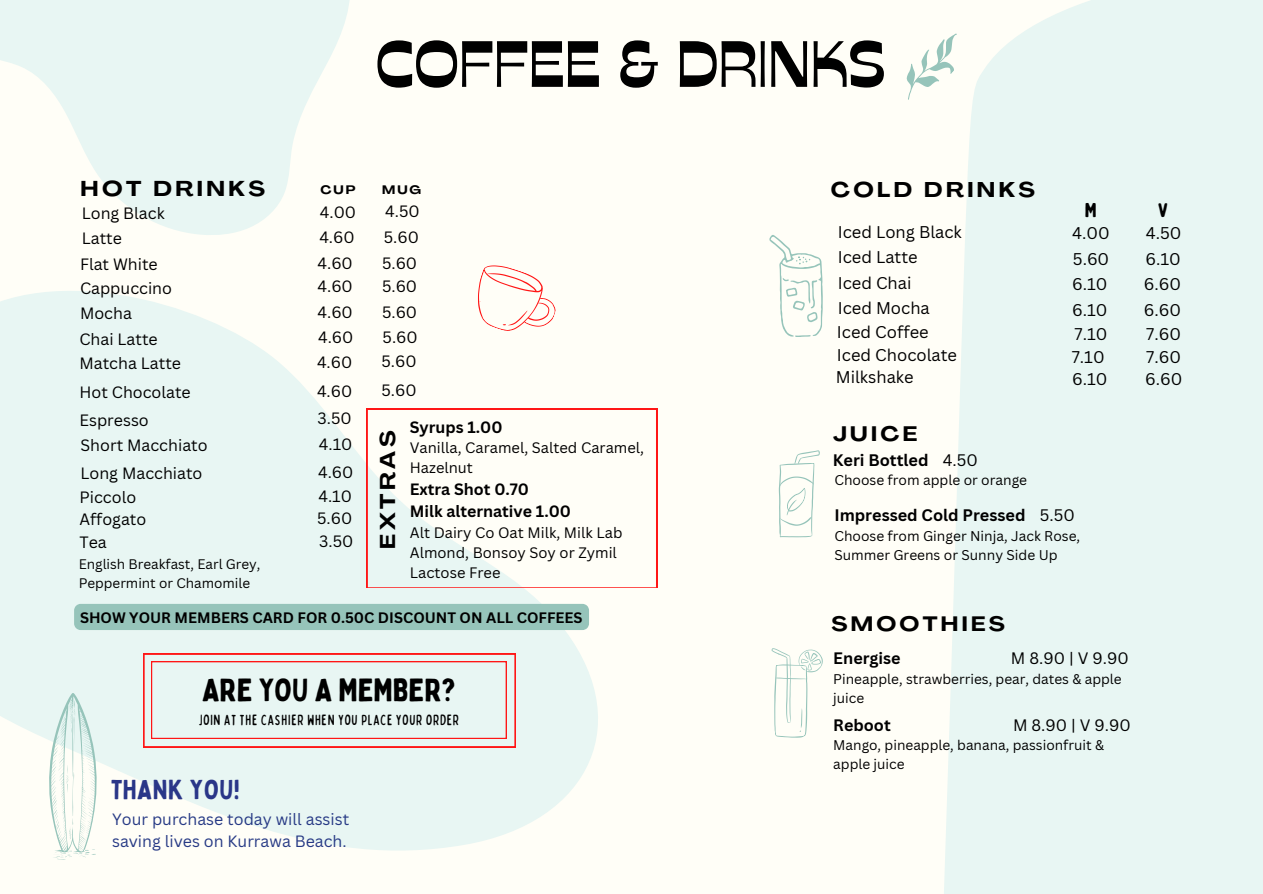
<style>
.page{position:relative;width:1263px;height:894px;background:#fff}
.page>*{position:absolute;margin:0;border:0;box-sizing:border-box;transform-origin:0 0}
.t1{font:65.25px "Stadio Now Display";color:#000}
.t2{font:31.5px "Bobby Jones";color:#000}
.t3{font:27px "Bobby Jones";letter-spacing:.02em;color:#2a3688}
.t4{font:700 expanded 21.15px "Agrandir";letter-spacing:.165em;color:#000}
.t5{font:700 expanded 21px "Agrandir";letter-spacing:.165em;color:#000}
.t6{font:700 expanded 20.7px "Agrandir";letter-spacing:.165em;color:#000}
.t7{font:700 expanded 20.55px "Agrandir";letter-spacing:.165em;color:#000}
.t8{font:19.8px "Bobby Jones Soft";color:#000}
.t9{font:16.5px "Canva Sans";color:#000}
.t10{font:700 16.2px "Canva Sans";color:#000}
.t11{font:16.2px "Canva Sans";color:#000}
.t12{font:15.9px "Canva Sans";color:#000}
.t13{font:15.9px/22px "Canva Sans";color:#273a85}
.t14{font:700 15.9px "Canva Sans";color:#000}
.t15{font:condensed 14.85px "Bobby Jones Soft";letter-spacing:.05em;color:#000}
.t16{font:14.7px/20px "Canva Sans";color:#000}
.t17{font:700 14.7px "Canva Sans";color:#000}
.t18{font:13.8px/18.8px "Canva Sans";color:#000}
.t19{font:13.65px/18.6px "Canva Sans";color:#000}
.t20{font:13.5px/18.5px "Canva Sans";color:#000}
.t21{font:700 expanded 12.15px "Agrandir";letter-spacing:.165em;color:#000}
</style>
<div class="page">
<div style="left:0;top:0;width:1263px;height:893px;background:#fffef7"></div>
<div style="left:944px;top:0;width:319px;height:893px;background:#e8f6f3"></div>
<svg style="left:0;top:0;width:350px;height:235px;fill:#e8f6f3"></svg>
<svg style="left:0;top:291px;width:639px;height:569px;fill:#e8f6f3"></svg>
<svg style="left:906px;top:24px;width:68px;height:86px"></svg>
<svg style="left:367px;top:409px;width:290px;height:178px"></svg>
<div style="left:74px;top:603px;width:515px;height:27px;background:#96c4ba"></div>
<svg style="left:49px;top:692px;width:48px;height:167px"></svg>
<svg style="left:467px;top:265px;width:97px;height:79px"></svg>
<svg style="left:779px;top:450px;width:40px;height:87px"></svg>
<svg style="left:771px;top:648px;width:52px;height:89px"></svg>
<svg style="left:769px;top:235px;width:54px;height:102px"></svg>
<svg style="left:144px;top:653px;width:371px;height:94px;background:#e9e7e4"></svg>
<p class="t4" style="left:80px;top:180px;width:186px">HOT DRINKS</p>
<p class="t12" style="left:82px;top:202px;width:84px">Long Black</p>
<p class="t12" style="left:82px;top:227px;width:42px">Latte</p>
<p class="t12" style="left:80px;top:253px;width:79px">Flat White</p>
<p class="t12" style="left:80px;top:277px;width:94px">Cappuccino</p>
<p class="t12" style="left:79px;top:327px;width:80px">Chai Latte</p>
<p class="t12" style="left:79px;top:352px;width:103px">Matcha Latte</p>
<p class="t12" style="left:79px;top:381px;width:113px">Hot Chocolate</p>
<p class="t12" style="left:79px;top:409px;width:71px">Espresso</p>
<p class="t12" style="left:80px;top:301px;width:53px">Mocha</p>
<h1 class="t12" style="left:81px;top:433px;width:129px">Short Macchiato</h1>
<h3 class="t12" style="left:81px;top:462px;width:123px">Long Macchiato</h3>
<p class="t12" style="left:79px;top:486px;width:58px">Piccolo</p>
<p class="t12" style="left:79px;top:508px;width:68px">Affogato</p>
<p class="t12" style="left:79px;top:531px;width:29px">Tea</p>
<p class="t20" style="left:79px;top:554px;width:183px">English Breakfast, Earl Grey,<br>Peppermint or Chamomile</p>
<p class="t1" style="left:376px;top:25px;width:511px">COFFEE &amp; DRINKS</p>
<p class="t21" style="left:320px;top:185px;width:37px">CUP</p>
<p class="t12" style="left:319px;top:226px;width:37px">4.60</p>
<p class="t12" style="left:318px;top:252px;width:37px">4.60</p>
<p class="t12" style="left:318px;top:275px;width:37px">4.60</p>
<p class="t12" style="left:318px;top:301px;width:37px">4.60</p>
<p class="t12" style="left:318px;top:326px;width:37px">4.60</p>
<p class="t12" style="left:317px;top:350px;width:37px">4.60</p>
<p class="t12" style="left:317px;top:379px;width:37px">4.60</p>
<p class="t12" style="left:318px;top:407px;width:36px">3.50</p>
<p class="t12" style="left:319px;top:433px;width:35px">4.10</p>
<p class="t12" style="left:318px;top:461px;width:37px">4.60</p>
<p class="t12" style="left:318px;top:485px;width:35px">4.10</p>
<p class="t12" style="left:317px;top:507px;width:37px">5.60</p>
<p class="t12" style="left:319px;top:529px;width:36px">3.50</p>
<p class="t21" style="left:382px;top:185px;width:40px">MUG</p>
<p class="t12" style="left:384px;top:226px;width:37px">5.60</p>
<p class="t12" style="left:382px;top:252px;width:37px">5.60</p>
<p class="t12" style="left:382px;top:275px;width:37px">5.60</p>
<p class="t12" style="left:382px;top:300px;width:37px">5.60</p>
<p class="t12" style="left:383px;top:325px;width:37px">5.60</p>
<p class="t12" style="left:381px;top:350px;width:37px">5.60</p>
<p class="t12" style="left:381px;top:379px;width:37px">5.60</p>
<h3 class="t12" style="left:320px;top:200px;width:38px">4.00</h3>
<p class="t12" style="left:385px;top:200px;width:36px">4.50</p>
<p class="t14" style="left:410px;top:415px;width:94px">Syrups 1.00</p>
<p class="t16" style="left:410px;top:437px;width:236px">Vanilla, Caramel, Salted Caramel,<br>Hazelnut</p>
<p class="t14" style="left:410px;top:477px;width:121px">Extra Shot 0.70</p>
<p class="t14" style="left:410px;top:500px;width:163px">Milk alternative 1.00</p>
<p class="t16" style="left:410px;top:522px;width:214px">Alt Dairy Co Oat Milk, Milk Lab<br>Almond, Bonsoy Soy or Zymil<br>Lactose Free</p>
<p class="t4" style="left:379px;top:548px;width:119px;rotate:-90deg">EXTRAS</p>
<p class="t5" style="left:831px;top:181px;width:206px">COLD DRINKS</p>
<p class="t8" style="left:1085px;top:197px;width:14px">M</p>
<p class="t9" style="left:1073px;top:247px;width:38px">5.60</p>
<p class="t9" style="left:1072px;top:272px;width:37px">6.10</p>
<p class="t8" style="left:1158px;top:198px;width:11px">V</p>
<p class="t9" style="left:1145px;top:247px;width:37px">6.10</p>
<p class="t9" style="left:1144px;top:272px;width:39px">6.60</p>
<p class="t9" style="left:1144px;top:298px;width:39px">6.60</p>
<p class="t9" style="left:1146px;top:322px;width:36px">7.60</p>
<h2 class="t9" style="left:1146px;top:345px;width:36px">7.60</h2>
<p class="t9" style="left:838px;top:220px;width:126px">Iced Long Black</p>
<p class="t9" style="left:838px;top:246px;width:81px">Iced Latte</p>
<h2 class="t9" style="left:838px;top:271px;width:75px">Iced Chai</h2>
<p class="t9" style="left:1072px;top:221px;width:39px">4.00</p>
<p class="t9" style="left:1146px;top:221px;width:37px">4.50</p>
<p class="t9" style="left:838px;top:296px;width:94px">Iced Mocha</p>
<p class="t9" style="left:1072px;top:298px;width:37px">6.10</p>
<h3 class="t9" style="left:837px;top:320px;width:93px">Iced Coffee</h3>
<p class="t9" style="left:1075px;top:322px;width:34px">7.10</p>
<p class="t9" style="left:837px;top:343px;width:122px">Iced Chocolate</p>
<p class="t9" style="left:1072px;top:345px;width:34px">7.10</p>
<p class="t9" style="left:836px;top:366px;width:79px">Milkshake</p>
<p class="t9" style="left:1072px;top:367px;width:37px">6.10</p>
<h6 class="t9" style="left:1145px;top:367px;width:39px">6.60</h6>
<p class="t6" style="left:833px;top:425px;width:86px">JUICE</p>
<p class="t10" style="left:833px;top:449px;width:97px">Keri Bottled</p>
<p class="t11" style="left:943px;top:448px;width:37px">4.50</p>
<p class="t18" style="left:834px;top:469px;width:194px">Choose from apple or orange</p>
<p class="t10" style="left:834px;top:504px;width:193px">Impressed Cold Pressed</p>
<p class="t11" style="left:1040px;top:503px;width:36px">5.50</p>
<p class="t18" style="left:834px;top:526px;width:247px">Choose from Ginger Ninja, Jack Rose,<br>Summer Greens or Sunny Side Up</p>
<p class="t17" style="left:80px;top:606px;width:504px">SHOW YOUR MEMBERS CARD FOR 0.50C DISCOUNT ON ALL COFFEES</p>
<h4 class="t2" style="left:202px;top:669px;width:255px">ARE YOU A MEMBER?</h4>
<p class="t15" style="left:199px;top:709px;width:262px">JOIN AT THE CASHIER WHEN YOU PLACE YOUR ORDER</p>
<p class="t3" style="left:111px;top:772px;width:130px">THANK YOU!</p>
<p class="t13" style="left:112px;top:807px;width:239px">Your purchase today will assist saving lives on Kurrawa Beach.</p>
<p class="t7" style="left:831px;top:615px;width:175px">SMOOTHIES</p>
<p class="t10" style="left:833px;top:646px;width:69px">Energise</p>
<p class="t11" style="left:1011px;top:646px;width:119px">M 8.90 | V 9.90</p>
<p class="t19" style="left:833px;top:669px;width:290px">Pineapple, strawberries, pear, dates &amp; apple juice</p>
<p class="t19" style="left:833px;top:735px;width:272px">Mango, pineapple, banana, passionfruit &amp; apple juice</p>
<p class="t10" style="left:833px;top:714px;width:59px">Reboot</p>
<p class="t11" style="left:1013px;top:714px;width:119px">M 8.90 | V 9.90</p>
</div>
